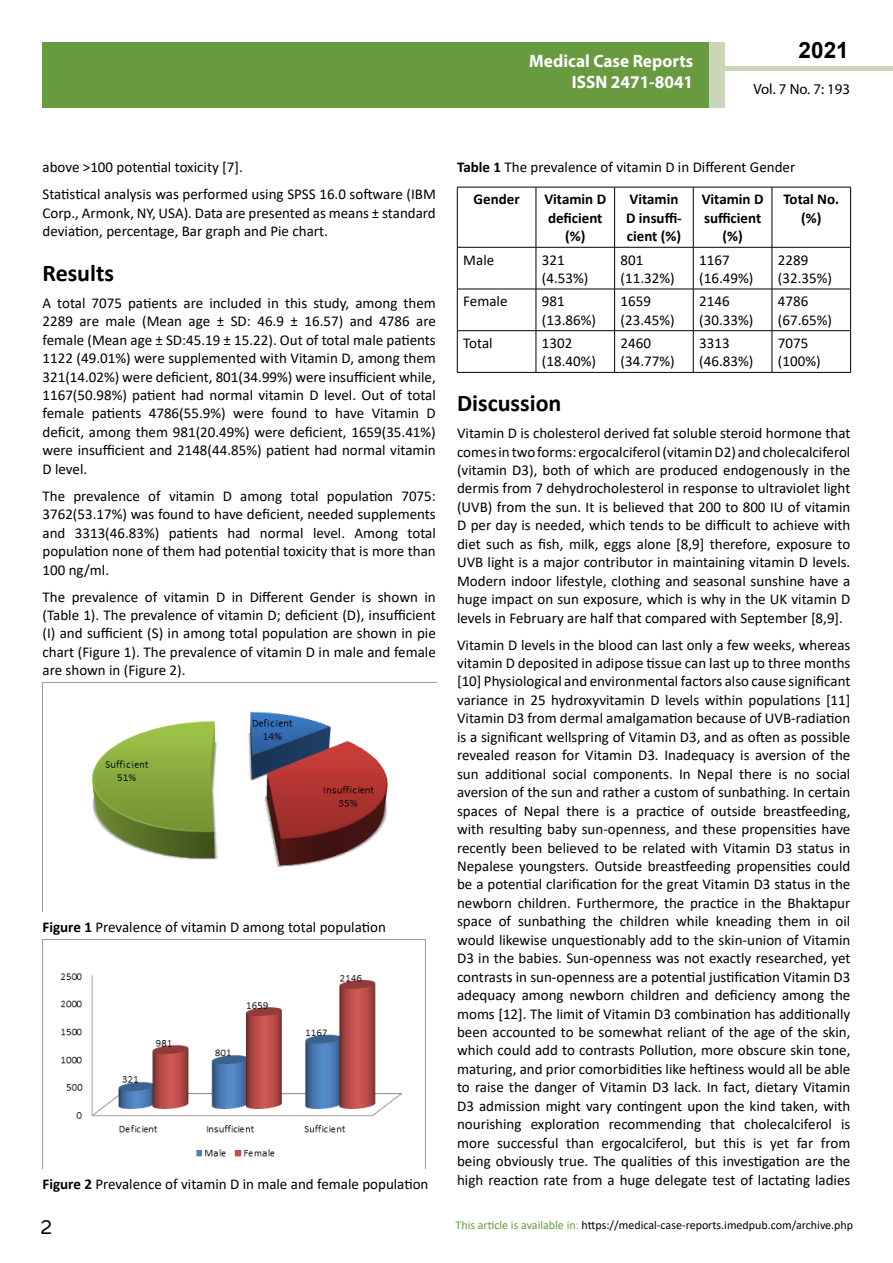
<style>
.page{position:relative;width:893px;height:1263px;background:#fff}
.page>*{position:absolute;margin:0;border:0;box-sizing:border-box;transform-origin:0 0}
.t1{font:25.5px "Tunga";color:#000}
.t2{font:700 24px "Calibri";color:#000}
.t3{font:700 22.5px "Arial";color:#000}
.t4{font:700 18px/21.6px "Myriad Pro";color:#fff;text-align:right;scale:.96 1}
.t5{font:15px/18.5px "Calibri";color:#000}
.t6{font:700 15px/18.5px "Calibri";color:#000;text-align:center}
.t7{font:14.85px "Myriad Pro";color:#000}
.t8{font:12px "Calibri";color:#000}
.s1{font-weight:700}
.s2{color:#689a40}
</style>
<div class="page">
<div style="left:43px;top:42px;width:682px;height:66px;background:#689a40"></div>
<div style="left:722px;top:66px;width:171px;height:5px;background:#cbd6b8"></div>
<div style="left:710px;top:42px;width:15px;height:66px;background:#cbd6b8"></div>
<img style="left:91px;top:711px;width:297px;height:156px">
<img style="left:60px;top:973px;width:342px;height:184px">
<hr style="left:457px;top:187px;width:79px;height:1px;background:#000">
<hr style="left:457px;top:187px;width:1px;height:60px;background:#000">
<hr style="left:536px;top:187px;width:79px;height:1px;background:#000">
<hr style="left:536px;top:187px;width:1px;height:60px;background:#000">
<hr style="left:615px;top:187px;width:78px;height:1px;background:#000">
<hr style="left:614px;top:187px;width:1px;height:60px;background:#000">
<hr style="left:693px;top:187px;width:79px;height:1px;background:#000">
<hr style="left:693px;top:187px;width:1px;height:60px;background:#000">
<hr style="left:772px;top:187px;width:79px;height:1px;background:#000">
<hr style="left:772px;top:187px;width:1px;height:60px;background:#000">
<hr style="left:850px;top:187px;width:1px;height:60px;background:#000">
<hr style="left:457px;top:247px;width:79px;height:1px;background:#000">
<hr style="left:457px;top:247px;width:1px;height:42px;background:#000">
<hr style="left:536px;top:247px;width:79px;height:1px;background:#000">
<hr style="left:536px;top:247px;width:1px;height:42px;background:#000">
<hr style="left:615px;top:247px;width:78px;height:1px;background:#000">
<hr style="left:614px;top:247px;width:1px;height:42px;background:#000">
<hr style="left:693px;top:247px;width:79px;height:1px;background:#000">
<hr style="left:693px;top:247px;width:1px;height:42px;background:#000">
<hr style="left:772px;top:247px;width:79px;height:1px;background:#000">
<hr style="left:772px;top:247px;width:1px;height:42px;background:#000">
<hr style="left:850px;top:247px;width:1px;height:42px;background:#000">
<hr style="left:457px;top:289px;width:79px;height:1px;background:#000">
<hr style="left:457px;top:289px;width:1px;height:41px;background:#000">
<hr style="left:536px;top:289px;width:79px;height:1px;background:#000">
<hr style="left:536px;top:289px;width:1px;height:41px;background:#000">
<hr style="left:615px;top:289px;width:78px;height:1px;background:#000">
<hr style="left:614px;top:289px;width:1px;height:41px;background:#000">
<hr style="left:693px;top:289px;width:79px;height:1px;background:#000">
<hr style="left:693px;top:289px;width:1px;height:41px;background:#000">
<hr style="left:772px;top:289px;width:79px;height:1px;background:#000">
<hr style="left:772px;top:289px;width:1px;height:41px;background:#000">
<hr style="left:850px;top:289px;width:1px;height:41px;background:#000">
<hr style="left:457px;top:330px;width:79px;height:1px;background:#000">
<hr style="left:457px;top:331px;width:1px;height:41px;background:#000">
<hr style="left:536px;top:330px;width:79px;height:1px;background:#000">
<hr style="left:536px;top:331px;width:1px;height:41px;background:#000">
<hr style="left:615px;top:330px;width:78px;height:1px;background:#000">
<hr style="left:614px;top:331px;width:1px;height:41px;background:#000">
<hr style="left:693px;top:330px;width:79px;height:1px;background:#000">
<hr style="left:693px;top:331px;width:1px;height:41px;background:#000">
<hr style="left:772px;top:330px;width:79px;height:1px;background:#000">
<hr style="left:772px;top:331px;width:1px;height:41px;background:#000">
<hr style="left:850px;top:331px;width:1px;height:41px;background:#000">
<hr style="left:457px;top:372px;width:79px;height:1px;background:#000">
<hr style="left:536px;top:372px;width:79px;height:1px;background:#000">
<hr style="left:615px;top:372px;width:78px;height:1px;background:#000">
<hr style="left:693px;top:372px;width:79px;height:1px;background:#000">
<hr style="left:772px;top:372px;width:79px;height:1px;background:#000">
<p class="t4" style="left:529px;top:49px;width:172px">Medical Case Reports<br>ISSN 2471-8041</p>
<h3 class="t3" style="left:799px;top:35px;width:52px">2021</h3>
<p class="t7" style="left:753px;top:80px;width:98px">Vol. 7 No. 7: 193</p>
<p class="t5" style="left:43px;top:154px;width:395px;line-height:27px">above &gt;100 potential toxicity [7].<br>Statistical analysis was performed using SPSS 16.0 software (IBM</p>
<p class="t5" style="left:43px;top:203px;width:395px">Corp., Armonk, NY, USA). Data are presented as means ± standard deviation, percentage, Bar graph and Pie chart.</p>
<h2 class="t2" style="left:43px;top:256px;width:73px">Results</h2>
<p class="t5" style="left:43px;top:293px;width:395px;text-align:justify">A total 7075 patients are included in this study, among them 2289 are male (Mean age ± SD: 46.9 ± 16.57) and 4786 are female (Mean age ± SD:45.19 ± 15.22). Out of total male patients 1122 (49.01%) were supplemented with Vitamin D, among them 321(14.02%) were deficient, 801(34.99%) were insufficient while, 1167(50.98%) patient had normal vitamin D level. Out of total female patients 4786(55.9%) were found to have Vitamin D deficit, among them 981(20.49%) were deficient, 1659(35.41%) were insufficient and 2148(44.85%) patient had normal vitamin D level.</p>
<p class="t5" style="left:43px;top:486px;width:395px;text-align:justify">The prevalence of vitamin D among total population 7075:<br>3762(53.17%) was found to have deficient, needed supplements and 3313(46.83%) patients had normal level. Among total population none of them had potential toxicity that is more than 100 ng/ml.</p>
<p class="t5" style="left:43px;top:587px;width:395px;text-align:justify">The prevalence of vitamin D in Different Gender is shown in (Table 1). The prevalence of vitamin D; deficient (D), insufficient (I) and sufficient (S) in among total population are shown in pie chart (Figure 1). The prevalence of vitamin D in male and female are shown in (Figure 2).</p>
<p class="t5" style="left:43px;top:918px;width:345px"><span class="s1">Figure 1</span> Prevalence of vitamin D among total population</p>
<p class="t5" style="left:43px;top:1174px;width:387px"><span class="s1">Figure 2</span> Prevalence of vitamin D in male and female population</p>
<p class="t5" style="left:474px;top:151px;width:323px;line-height:32px;text-indent:-16px"><span class="s1">Table 1</span> The prevalence of vitamin D in Different Gender<br><span class="s1">Gender</span></p>
<p class="t6" style="left:544px;top:190px;width:63px">Vitamin D deficient (%)</p>
<p class="t6" style="left:626px;top:190px;width:57px;text-align:left">Vitamin<br>D insuffi&shy;cient (%)</p>
<p class="t6" style="left:702px;top:190px;width:63px">Vitamin D sufficient (%)</p>
<p class="t6" style="left:783px;top:190px;width:57px">Total No. (%)</p>
<p class="t5" style="left:463px;top:250px;width:32px">Male</p>
<p class="t5" style="left:542px;top:250px;width:48px">321 (4.53%)</p>
<p class="t5" style="left:621px;top:250px;width:56px">801 (11.32%)</p>
<p class="t5" style="left:699px;top:250px;width:56px">1167 (16.49%)</p>
<p class="t5" style="left:778px;top:250px;width:56px">2289 (32.35%)</p>
<p class="t5" style="left:463px;top:292px;width:46px">Female</p>
<p class="t5" style="left:542px;top:292px;width:56px">981 (13.86%)</p>
<p class="t5" style="left:621px;top:292px;width:56px">1659 (23.45%)</p>
<p class="t5" style="left:699px;top:292px;width:56px">2146 (30.33%)</p>
<p class="t5" style="left:778px;top:292px;width:56px">4786 (67.65%)</p>
<p class="t5" style="left:463px;top:333px;width:31px">Total</p>
<p class="t5" style="left:542px;top:333px;width:56px">1302 (18.40%)</p>
<p class="t5" style="left:621px;top:333px;width:56px">2460 (34.77%)</p>
<p class="t5" style="left:699px;top:333px;width:56px">3313 (46.83%)</p>
<p class="t5" style="left:778px;top:333px;width:44px">7075 (100%)</p>
<h2 class="t2" style="left:457px;top:386px;width:106px">Discussion</h2>
<p class="t5" style="left:457px;top:423px;width:395px;text-align:justify">Vitamin D is cholesterol derived fat soluble steroid hormone that comes in two forms: ergocalciferol (vitamin D2) and cholecalciferol (vitamin D3), both of which are produced endogenously in the dermis from 7 dehydrocholesterol in response to ultraviolet light (UVB) from the sun. It is believed that 200 to 800 IU of vitamin D per day is needed, which tends to be difficult to achieve with diet such as fish, milk, eggs alone [8,9] therefore, exposure to UVB light is a major contributor in maintaining vitamin D levels.<br>Modern indoor lifestyle, clothing and seasonal sunshine have a huge impact on sun exposure, which is why in the UK vitamin D levels in February are half that compared with September [8,9].</p>
<p class="t5" style="left:457px;top:635px;width:395px;text-align:justify">Vitamin D levels in the blood can last only a few weeks, whereas vitamin D deposited in adipose tissue can last up to three months [10] Physiological and environmental factors also cause significant variance in 25 hydroxyvitamin D levels within populations [11] Vitamin D3 from dermal amalgamation because of UVB-radiation is a significant wellspring of Vitamin D3, and as often as possible revealed reason for Vitamin D3. Inadequacy is aversion of the sun additional social components. In Nepal there is no social aversion of the sun and rather a custom of sunbathing. In certain spaces of Nepal there is a practice of outside breastfeeding, with resulting baby sun-openness, and these propensities have recently been believed to be related with Vitamin D3 status in Nepalese youngsters. Outside breastfeeding propensities could be a potential clarification for the great Vitamin D3 status in the newborn children. Furthermore, the practice in the Bhaktapur space of sunbathing the children while kneading them in oil would likewise unquestionably add to the skin-union of Vitamin D3 in the babies. Sun-openness was not exactly researched, yet contrasts in sun-openness are a potential justification Vitamin D3 adequacy among newborn children and deficiency among the moms [12]. The limit of Vitamin D3 combination has additionally been accounted to be somewhat reliant of the age of the skin, which could add to contrasts Pollution, more obscure skin tone, maturing, and prior comorbidities like heftiness would all be able to raise the danger of Vitamin D3 lack. In fact, dietary Vitamin D3 admission might vary contingent upon the kind taken, with nourishing exploration recommending that cholecalciferol is more successful than ergocalciferol, but this is yet far from being obviously true. The qualities of this investigation are the high reaction rate from a huge delegate test of lactating ladies</p>
<h1 class="t1" style="left:41px;top:1210px;width:13px">2</h1>
<p class="t8" style="left:456px;top:1217px;width:399px"><span class="s2">This article is available in:</span> https://medical-case-reports.imedpub.com/archive.php</p>
</div>
